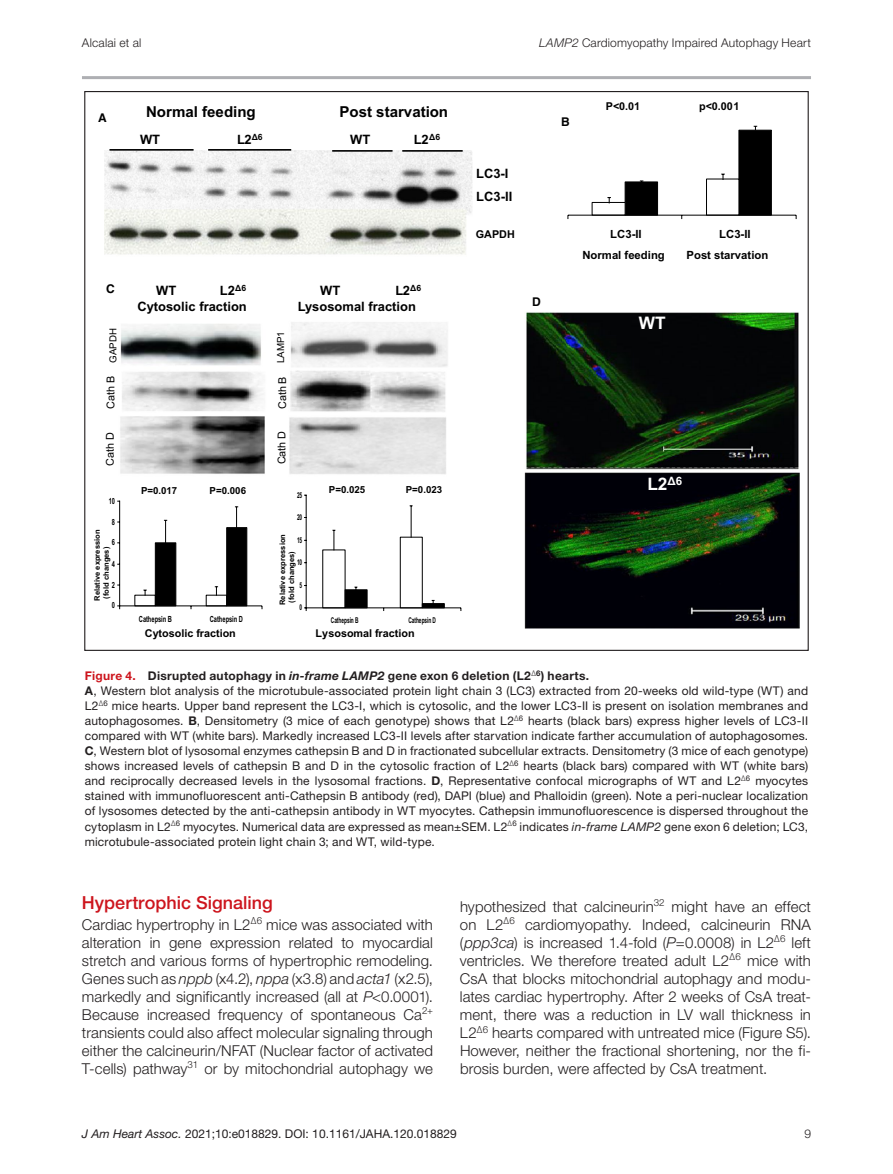
<style>
.page{position:relative;width:893px;height:1174px;background:#fff}
.page>*{position:absolute;margin:0;border:0;box-sizing:border-box;transform-origin:0 0}
.t1{font:500 18px "Helvetica Neue LT Std";color:#cd151d}
.t2{font:700 17.25px "Arial";color:#fff}
.t3{font:300 15px/18px "Helvetica Neue LT Std";letter-spacing:.005em;color:#231f20;text-align:justify}
.t4{font:700 15px "Arial";color:#000}
.t5{font:700 12.9px/23.2px "Arial";color:#000}
.t6{font:12px/15px "Helvetica Neue LT Std";letter-spacing:.015em;color:#231f20}
.t7{font:300 12px "Helvetica Neue LT Std";letter-spacing:.015em;color:#231f20}
.t8{font:700 12px "Helvetica";color:#000}
.t9{font:700 11.25px "Arial";color:#000}
.t10{font:700 10.8px "Arial";color:#000}
.t11{font:10.8px "Arial";color:#000}
.t12{font:700 9.75px "Arial";color:#000}
.t13{font:9.75px "Arial";color:#000}
.t14{font:700 8.4px "Arial";letter-spacing:-.01em;color:#000;scale:.68 1}
.t15{font:700 7.95px "Arial";letter-spacing:-.015em;color:#000;scale:.6 1}
.t16{font:700 7.5px/9px "Arial";color:#000}
.s1{font-style:italic}
.s2{font-weight:700;color:#cd151d}
.s3{font-weight:700}
.s4{font-weight:700;font-style:italic}
</style>
<div class="page">
<img style="left:104px;top:150px;width:696px;height:478px">
<div style="left:306px;top:495px;width:155px;height:112px;background:#fff"></div>
<div style="left:400px;top:537px;width:23px;height:71px;background:#fff;border:1px solid #000"></div>
<div style="left:345px;top:589px;width:22px;height:19px;background:#000;border:1px solid #000"></div>
<svg style="left:422px;top:603px;width:23px;height:4px"></svg>
<svg style="left:333px;top:530px;width:2px;height:20px"></svg>
<hr style="left:411px;top:506px;width:1px;height:31px;background:#000">
<hr style="left:306px;top:495px;width:1px;height:112px;background:#000">
<hr style="left:306px;top:607px;width:155px;height:1px;background:#000">
<div style="left:119px;top:501px;width:143px;height:104px;background:#fff"></div>
<div style="left:155px;top:542px;width:21px;height:64px;background:#000;border:1px solid #000"></div>
<div style="left:226px;top:527px;width:21px;height:79px;background:#000;border:1px solid #000"></div>
<svg style="left:215px;top:586px;width:3px;height:9px"></svg>
<svg style="left:164px;top:520px;width:3px;height:23px"></svg>
<svg style="left:235px;top:506px;width:3px;height:21px"></svg>
<hr style="left:119px;top:501px;width:1px;height:104px;background:#000">
<hr style="left:120px;top:605px;width:142px;height:1px;background:#000">
<div style="left:738px;top:130px;width:34px;height:85px;background:#000;border:1px solid #000"></div>
<div style="left:625px;top:181px;width:33px;height:34px;background:#000;border:1px solid #000"></div>
<div style="left:706px;top:179px;width:33px;height:36px;background:#fff"></div>
<div style="left:592px;top:202px;width:33px;height:13px;background:#fff;border:1px solid #000"></div>
<svg style="left:721px;top:174px;width:4px;height:6px"></svg>
<svg style="left:607px;top:197px;width:4px;height:6px"></svg>
<hr style="left:568px;top:215px;width:228px;height:1px;background:#000">
<hr style="left:109px;top:149px;width:85px;height:2px;background:#000">
<hr style="left:208px;top:149px;width:83px;height:2px;background:#000">
<hr style="left:332px;top:150px;width:61px;height:2px;background:#000">
<hr style="left:402px;top:150px;width:61px;height:2px;background:#000">
<hr style="left:82px;top:76px;width:729px;height:3px;background:#aeafb3">
<p class="t7" style="left:82px;top:35px;width:61px">Alcalai et al</p>
<p class="t7" style="left:539px;top:35px;width:273px"><span class="s1">LAMP2</span> Cardiomyopathy Impaired Autophagy Heart</p>
<p class="t8" style="left:98px;top:110px;width:10px">A</p>
<p class="t4" style="left:146px;top:102px;width:111px">Normal feeding</p>
<p class="t4" style="left:339px;top:102px;width:110px">Post starvation</p>
<p class="t8" style="left:561px;top:115px;width:10px">B</p>
<p class="t10" style="left:606px;top:99px;width:36px">P&lt;0.01</p>
<p class="t10" style="left:699px;top:99px;width:42px">p&lt;0.001</p>
<p class="t5" style="left:140px;top:128px;width:22px">WT</p>
<p class="t5" style="left:237px;top:128px;width:27px">L2<sup>Δ6</sup></p>
<p class="t5" style="left:350px;top:128px;width:22px">WT</p>
<p class="t5" style="left:414px;top:128px;width:28px">L2<sup>Δ6</sup></p>
<p class="t5" style="left:476px;top:162px;width:38px">LC3-I<br>LC3-II</p>
<p class="t10" style="left:476px;top:227px;width:41px">GAPDH</p>
<p class="t9" style="left:610px;top:227px;width:33px">LC3-II</p>
<p class="t9" style="left:719px;top:227px;width:33px">LC3-II</p>
<p class="t9" style="left:582px;top:247px;width:84px">Normal feeding</p>
<p class="t9" style="left:686px;top:247px;width:83px">Post starvation</p>
<p class="t8" style="left:106px;top:282px;width:10px">C</p>
<p class="t13" style="left:107px;top:363px;width:36px;rotate:-90deg">GAPDH</p>
<p class="t11" style="left:104px;top:408px;width:34px;rotate:-90deg">Cath B</p>
<p class="t11" style="left:103px;top:465px;width:35px;rotate:-90deg">Cath D</p>
<p class="t5" style="left:156px;top:279px;width:22px">WT</p>
<p class="t5" style="left:220px;top:279px;width:28px">L2<sup>Δ6</sup></p>
<p class="t5" style="left:320px;top:279px;width:22px">WT</p>
<p class="t5" style="left:395px;top:279px;width:27px">L2<sup>Δ6</sup></p>
<p class="t13" style="left:274px;top:363px;width:33px;rotate:-90deg">LAMP1</p>
<p class="t5" style="left:138px;top:296px;width:111px">Cytosolic fraction</p>
<p class="t5" style="left:298px;top:296px;width:120px">Lysosomal fraction</p>
<p class="t11" style="left:275px;top:409px;width:34px;rotate:-90deg">Cath B</p>
<p class="t11" style="left:275px;top:464px;width:35px;rotate:-90deg">Cath D</p>
<p class="t8" style="left:532px;top:295px;width:10px">D</p>
<h2 class="t2" style="left:639px;top:311px;width:28px">WT</h2>
<p class="t14" style="left:109px;top:495px;width:11px">10</p>
<p class="t12" style="left:141px;top:484px;width:38px">P=0.017</p>
<p class="t12" style="left:210px;top:484px;width:38px">P=0.006</p>
<p class="t12" style="left:329px;top:483px;width:38px">P=0.025</p>
<p class="t12" style="left:406px;top:483px;width:38px">P=0.023</p>
<p class="t15" style="left:297px;top:489px;width:10px">25</p>
<h2 class="t2" style="left:647px;top:472px;width:36px">L2<sup>Δ6</sup></h2>
<p class="t14" style="left:112px;top:516px;width:6px">8</p>
<p class="t15" style="left:297px;top:512px;width:10px">20</p>
<p class="t16" style="left:93px;top:600px;width:73px;rotate:-90deg">R ev i t a l e pxe o i sse r n of ( d l hc na g ) se</p>
<p class="t14" style="left:112px;top:537px;width:6px">6</p>
<p class="t14" style="left:112px;top:558px;width:6px">4</p>
<p class="t14" style="left:112px;top:579px;width:6px">2</p>
<p class="t14" style="left:112px;top:600px;width:6px">0</p>
<p class="t16" style="left:278px;top:605px;width:72px;rotate:-90deg">Relative expression (fold changes)</p>
<p class="t15" style="left:297px;top:534px;width:10px">15</p>
<p class="t15" style="left:297px;top:557px;width:10px">10</p>
<p class="t15" style="left:300px;top:580px;width:6px">5</p>
<p class="t15" style="left:300px;top:602px;width:6px">0</p>
<p class="t14" style="left:139px;top:613px;width:50px">Cathepsin B</p>
<p class="t14" style="left:210px;top:613px;width:50px">Cathepsin D</p>
<p class="t15" style="left:331px;top:615px;width:48px">Cathepsin B</p>
<p class="t15" style="left:408px;top:615px;width:48px">Cathepsin D</p>
<p class="t10" style="left:145px;top:625px;width:92px">Cytosolic fraction</p>
<p class="t10" style="left:315px;top:625px;width:101px">Lysosomal fraction</p>
<p class="t6" style="left:85px;top:668px;width:725px"><span class="s2">Figure 4.</span> <span class="s3">Disrupted autophagy in</span> <span class="s4">in-frame LAMP2</span> <span class="s3">gene exon 6 deletion (L2</span><sup>Δ</sup><sup>6</sup><span class="s3">) hearts.<br>A</span>, Western blot analysis of the microtubule-associated protein light chain 3 (LC3) extracted from 20-weeks old wild-type (WT) and L2<sup>Δ</sup><sup>6</sup> mice hearts. Upper band represent the LC3-I, which is cytosolic, and the lower LC3-II is present on isolation membranes and autophagosomes. <span class="s3">B</span>, Densitometry (3 mice of each genotype) shows that L2<sup>Δ</sup><sup>6</sup> hearts (black bars) express higher levels of LC3-II compared with WT (white bars). Markedly increased LC3-II levels after starvation indicate farther accumulation of autophagosomes.<br><span class="s3">C</span>, Western blot of lysosomal enzymes cathepsin B and D in fractionated subcellular extracts. Densitometry (3 mice of each genotype) shows increased levels of cathepsin B and D in the cytosolic fraction of L2<sup>Δ</sup><sup>6</sup> hearts (black bars) compared with WT (white bars) and reciprocally decreased levels in the lysosomal fractions. <span class="s3">D</span>, Representative confocal micrographs of WT and L2<sup>Δ</sup><sup>6</sup> myocytes stained with immunofluorescent anti-Cathepsin B antibody (red), DAPI (blue) and Phalloidin (green). Note a peri-nuclear localization of lysosomes detected by the anti-cathepsin antibody in WT myocytes. Cathepsin immunofluorescence is dispersed throughout the cytoplasm in L2<sup>Δ</sup><sup>6</sup> myocytes. Numerical data are expressed as mean±SEM. L2<sup>Δ</sup><sup>6</sup> indicates <span class="s1">in-frame LAMP2</span> gene exon 6 deletion; LC3, microtubule-associated protein light chain 3; and WT, wild-type.</p>
<h1 class="t1" style="left:82px;top:892px;width:192px">Hypertrophic Signaling</h1>
<p class="t3" style="left:82px;top:915px;width:353px">Cardiac hypertrophy in L2<sup>Δ</sup><sup>6</sup> mice was associated with alteration in gene expression related to myocardial stretch and various forms of hypertrophic remodeling.<br>Genes such as <span class="s1">nppb</span> (x4.2), <span class="s1">nppa</span> (x3.8) and <span class="s1">acta1</span> (x2.5), markedly and significantly increased (all at <span class="s1">P</span>&lt;0.0001).<br>Because increased frequency of spontaneous Ca<sup>2+ </sup>transients could also affect molecular signaling through either the calcineurin/NFAT (Nuclear factor of activated T-cells) pathway<sup>31</sup> or by mitochondrial autophagy we</p>
<p class="t3" style="left:460px;top:897px;width:353px">hypothesized that calcineurin<sup>32</sup> might have an effect on L2<sup>Δ</sup><sup>6</sup> cardiomyopathy. Indeed, calcineurin RNA (<span class="s1">ppp3ca</span>) is increased 1.4-fold (<span class="s1">P</span>=0.0008) in L2<sup>Δ</sup><sup>6</sup> left ventricles. We therefore treated adult L2<sup>Δ</sup><sup>6</sup> mice with CsA that blocks mitochondrial autophagy and modu&shy;lates cardiac hypertrophy. After 2 weeks of CsA treat&shy;ment, there was a reduction in LV wall thickness in L2<sup>Δ</sup><sup>6</sup> hearts compared with untreated mice (Figure S5).<br>However, neither the fractional shortening, nor the fi&shy;brosis burden, were affected by CsA treatment.</p>
<p class="t6" style="left:82px;top:1126px;width:376px"><span class="s1">J Am Heart Assoc.</span> 2021;10:e018829. DOI: 10.1161/JAHA.120.018829</p>
<p class="t7" style="left:804px;top:1126px;width:8px">9</p>
</div>
